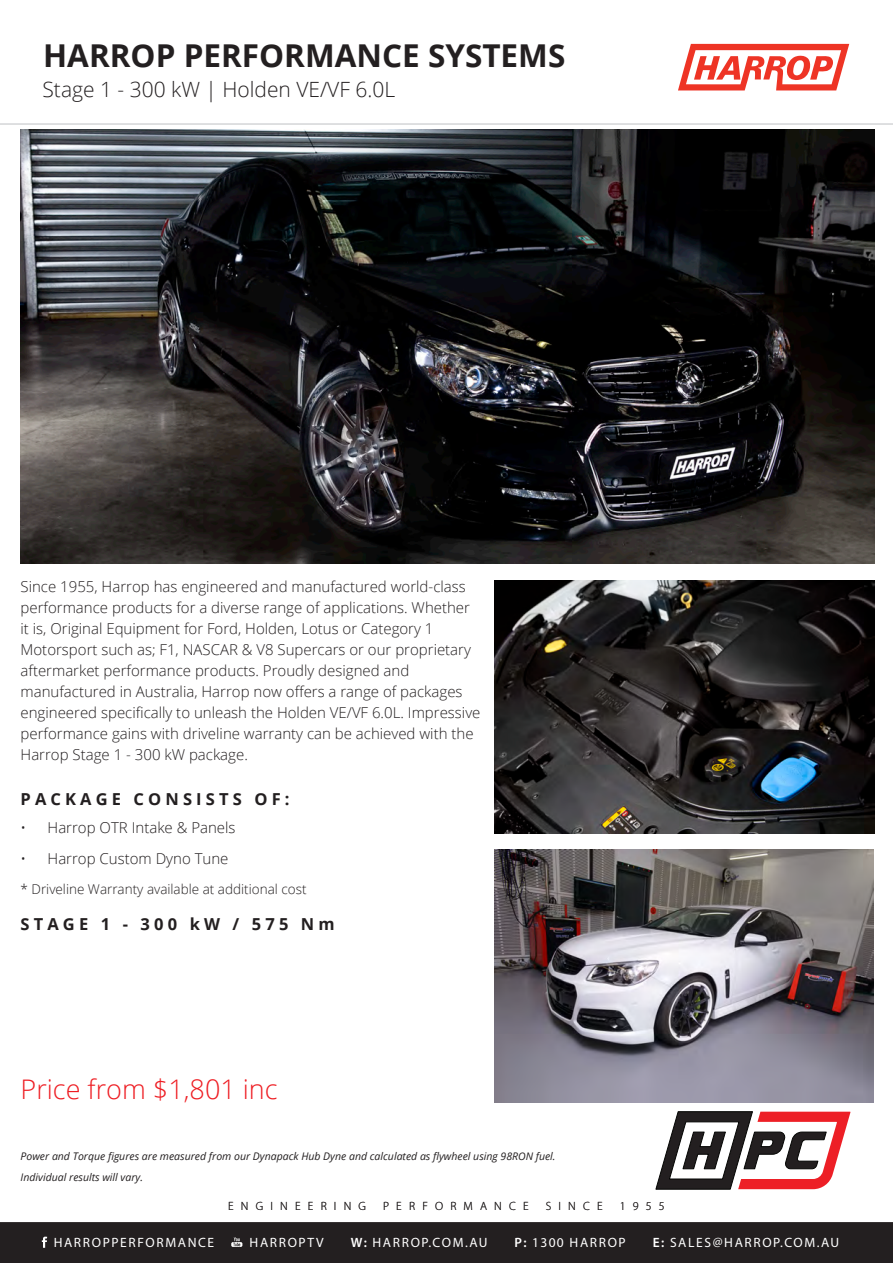
<style>
.page{position:relative;width:893px;height:1263px;background:#fff}
.page>*{position:absolute;margin:0;border:0;box-sizing:border-box;transform-origin:0 0}
.H1_-_Black{font:700 31.5px "Open Sans";color:#231f20}
.Bodycopy{font:300 27px "Open Sans";color:#ee1d23}
.Bodycopy_Reduce_Spac{font:300 21px "Open Sans";color:#231f20}
.Bodycopy-2{font:700 16.5px "Open Sans";letter-spacing:.25em;color:#231f20}
.Bodycopy-3{font:300 15px/21px "Open Sans";color:#231f20}
.t1{font:13.5px "Myriad Pro";letter-spacing:.12em;color:#fff}
.Bodycopy-4{font:300 13.5px "Open Sans";color:#231f20}
.t2{font:300 12px "Myriad Pro";letter-spacing:.6em;color:#231f20}
.Bodycopy-5{font:italic 10.5px/21px "Open Sans";color:#231f20}
.s1{font-weight:600}
</style>
<div class="page">
<svg style="left:678px;top:43px;width:172px;height:48px"></svg>
<hr style="left:0;top:123px;width:893px;height:2px;background:#dcdddf">
<div style="left:0;top:1222px;width:893px;height:41px;background:#231f20"></div>
<img style="left:495px;top:580px;width:379px;height:253px">
<img style="left:495px;top:849px;width:378px;height:253px">
<img style="left:21px;top:130px;width:853px;height:433px">
<svg style="left:656px;top:1111px;width:194px;height:78px"></svg>
<p class="H1_-_Black" style="left:43px;top:33px;width:524px">HARROP PERFORMANCE SYSTEMS</p>
<p class="Bodycopy_Reduce_Spac" style="left:43px;top:75px;width:354px">Stage 1 - 300 kW | Holden VE/VF 6.0L</p>
<p class="Bodycopy-3" style="left:21px;top:576px;width:461px">Since 1955, Harrop has engineered and manufactured world-class performance products for a diverse range of applications. Whether it is, Original Equipment for Ford, Holden, Lotus or Category 1<br>Motorsport such as; F1, NASCAR &amp; V8 Supercars or our proprietary aftermarket performance products. Proudly designed and manufactured in Australia, Harrop now offers a range of packages engineered specifically to unleash the Holden VE/VF 6.0L. Impressive performance gains with driveline warranty can be achieved with the Harrop Stage 1 - 300 kW package.</p>
<p class="Bodycopy-2" style="left:21px;top:787px;width:270px">PACKAGE CONSISTS OF:</p>
<p class="Bodycopy-3" style="left:21px;top:817px;width:216px">• Harrop OTR Intake &amp; Panels</p>
<p class="Bodycopy-3" style="left:21px;top:847px;width:209px">• Harrop Custom Dyno Tune</p>
<p class="Bodycopy-4" style="left:21px;top:880px;width:287px">* Driveline Warranty available at additional cost</p>
<p class="Bodycopy-2" style="left:21px;top:912px;width:316px">STAGE 1 - 300 kW / 575 Nm</p>
<p class="Bodycopy" style="left:21px;top:1070px;width:259px">Price from $1,801 inc</p>
<p class="Bodycopy-5" style="left:21px;top:1145px;width:537px">Power and Torque figures are measured from our Dynapack Hub Dyne and calculated as flywheel using 98RON fuel.<br>Individual results will vary.</p>
<p class="t2" style="left:228px;top:1200px;width:139px">ENGINEERING</p>
<p class="t2" style="left:383px;top:1200px;width:147px">PERFORMANCE</p>
<p class="t2" style="left:546px;top:1200px;width:58px">SINCE</p>
<p class="t2" style="left:620px;top:1200px;width:47px">1955</p>
<p class="t1" style="left:54px;top:1234px;width:162px">HARROPPERFORMANCE</p>
<p class="t1" style="left:250px;top:1234px;width:76px">HARROPTV</p>
<p class="t1" style="left:351px;top:1234px;width:138px"><span class="s1">W:</span> HARROP.COM.AU</p>
<p class="t1" style="left:514px;top:1234px;width:113px"><span class="s1">P:</span> 1300 HARROP</p>
<p class="t1" style="left:653px;top:1234px;width:188px"><span class="s1">E:</span> SALES@HARROP.COM.AU</p>
</div>
